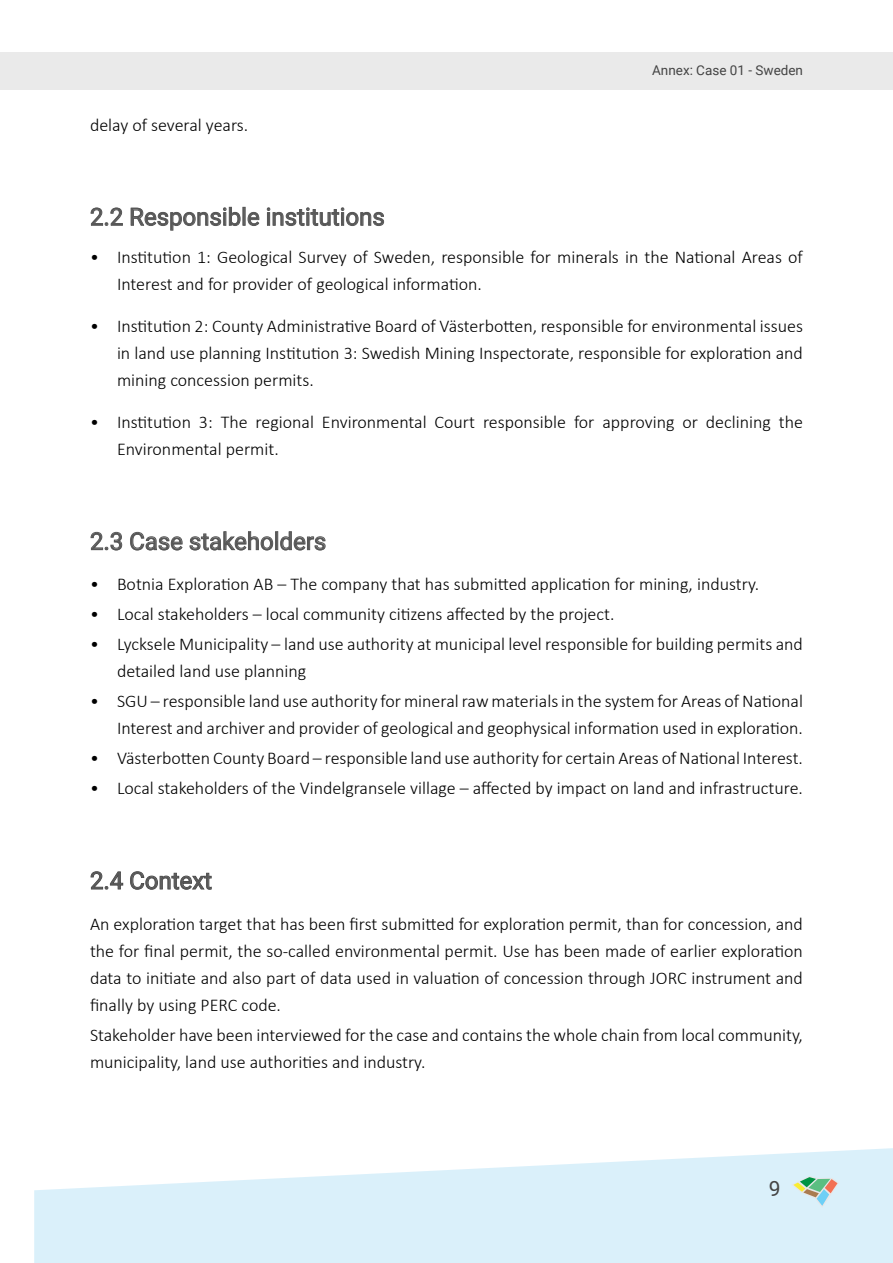
<style>
.page{position:relative;width:893px;height:1263px;background:#fff}
.page>*{position:absolute;margin:0;border:0;box-sizing:border-box;transform-origin:0 0}
.t1{font:24px "Roboto";color:#575757}
.t2{font:21px "Roboto";color:#444}
.t3{font:300 18px/27px "Calibri";color:#000}
.t4{font:13.5px "Roboto";color:#444}
</style>
<div class="page">
<svg style="left:34px;top:1148px;width:859px;height:115px;fill:#daf0fa"></svg>
<svg style="left:791px;top:1176px;width:48px;height:32px;background:#bdd6cb"></svg>
<div style="left:0;top:53px;width:893px;height:37px;background:#eaeaea"></div>
<svg style="left:90px;top:207px;width:33px;height:19px"></svg>
<svg style="left:130px;top:206px;width:111px;height:25px"></svg>
<div style="left:243px;top:207px;width:3px;height:19px;border:1px solid #575757"></div>
<svg style="left:247px;top:211px;width:13px;height:15px"></svg>
<svg style="left:266px;top:207px;width:118px;height:19px"></svg>
<svg style="left:90px;top:531px;width:33px;height:20px"></svg>
<svg style="left:130px;top:531px;width:53px;height:20px"></svg>
<svg style="left:189px;top:531px;width:85px;height:20px"></svg>
<div style="left:275px;top:531px;width:3px;height:19px;border:1px solid #575757"></div>
<svg style="left:280px;top:531px;width:46px;height:20px"></svg>
<svg style="left:90px;top:871px;width:34px;height:19px"></svg>
<svg style="left:130px;top:871px;width:82px;height:19px"></svg>
<p class="t3" style="left:90px;top:111px;width:160px">delay of several years.</p>
<p class="t4" style="left:652px;top:61px;width:152px">Annex: Case 01 - Sweden</p>
<h1 class="t1" style="left:90px;top:200px;width:296px">2.2 Responsible institutions</h1>
<p class="t3" style="left:117px;top:243px;width:687px;text-indent:-27px">• Institution 1: Geological Survey of Sweden, responsible for minerals in the National Areas of<br>Interest and for provider of geological information.</p>
<p class="t3" style="left:117px;top:312px;width:687px;text-align:justify;text-indent:-27px">• Institution 2: County Administrative Board of Västerbotten, responsible for environmental issues in land use planning Institution 3: Swedish Mining Inspectorate, responsible for exploration and mining concession permits.</p>
<p class="t3" style="left:117px;top:408px;width:687px;text-indent:-27px">• Institution 3: The regional Environmental Court responsible for approving or declining the<br>Environmental permit.</p>
<h1 class="t1" style="left:90px;top:524px;width:238px">2.3 Case stakeholders</h1>
<p class="t3" style="left:90px;top:570px;width:671px">• Botnia Exploration AB – The company that has submitted application for mining, industry.</p>
<p class="t3" style="left:90px;top:600px;width:526px">• Local stakeholders – local community citizens affected by the project.</p>
<p class="t3" style="left:117px;top:630px;width:687px;text-indent:-27px">• Lycksele Municipality – land use authority at municipal level responsible for building permits and detailed land use planning</p>
<p class="t3" style="left:90px;top:687px;width:714px;text-align:right">• SGU – responsible land use authority for mineral raw materials in the system for Areas of National<br>Interest and archiver and provider of geological and geophysical information used in exploration.</p>
<p class="t3" style="left:90px;top:744px;width:714px">• Västerbotten County Board – responsible land use authority for certain Areas of National Interest.</p>
<p class="t3" style="left:90px;top:774px;width:714px">• Local stakeholders of the Vindelgransele village – affected by impact on land and infrastructure.</p>
<h1 class="t1" style="left:90px;top:864px;width:124px">2.4 Context</h1>
<p class="t3" style="left:90px;top:910px;width:714px;text-align:justify">An exploration target that has been first submitted for exploration permit, than for concession, and the for final permit, the so-called environmental permit. Use has been made of earlier exploration data to initiate and also part of data used in valuation of concession through JORC instrument and finally by using PERC code.</p>
<p class="t3" style="left:90px;top:1021px;width:714px">Stakeholder have been interviewed for the case and contains the whole chain from local community, municipality, land use authorities and industry.</p>
<p class="t2" style="left:769px;top:1174px;width:13px">9</p>
</div>
